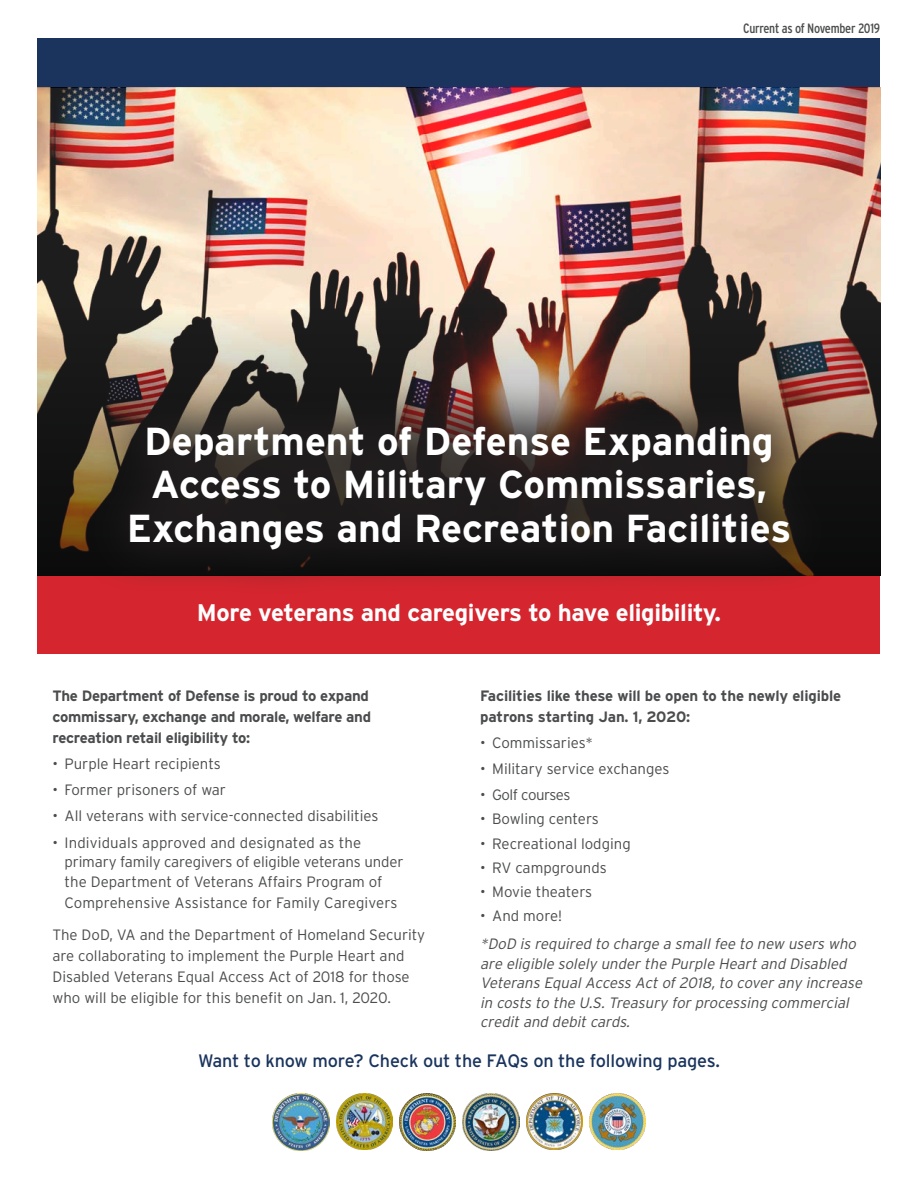
<style>
.page{position:relative;width:918px;height:1188px;background:#fff}
.page>*{position:absolute;margin:0;border:0;box-sizing:border-box;transform-origin:0 0}
.Headline{font:700 39px/43.5px "Interstate";color:#fff;text-align:center}
.Main_Subhead{font:700 24px "Interstate";letter-spacing:-.015em;color:#fff}
.t1{font:18px "Interstate";letter-spacing:-.01em;color:#1a345d}
.Body_Copy{font:300 15px/19.5px "Interstate";color:#4b4c4d}
.Body_Subhead{font:italic 300 15px/19.5px "Interstate";color:#4b4c4d}
.Body_Subhead-2{font:700 15px/21px "Interstate";letter-spacing:-.02em;color:#4b4c4d}
.Body_Subhead-3{font:300 15px/21px "Interstate";color:#4b4c4d}
.Body_Copy-2{font:300 15px "Interstate";letter-spacing:-.03em;color:#4b4c4d}
.Body_Copy-3{font:condensed 13.5px "Interstate";letter-spacing:-.02em;color:#4b4c4d}
</style>
<div class="page">
<div style="left:38px;top:38px;width:842px;height:49px;background:#1a345d"></div>
<img style="left:272px;top:1094px;width:57px;height:57px">
<img style="left:336px;top:1094px;width:56px;height:56px">
<img style="left:527px;top:1094px;width:56px;height:56px">
<img style="left:400px;top:1094px;width:56px;height:56px">
<img style="left:463px;top:1094px;width:56px;height:56px">
<img style="left:590px;top:1094px;width:56px;height:56px">
<div style="left:38px;top:576px;width:842px;height:78px;background:#d5262f"></div>
<img style="left:38px;top:87px;width:842px;height:166px">
<img style="left:38px;top:253px;width:842px;height:323px">
<div style="left:79px;top:376px;width:760px;height:223px;background:#231f20;opacity:.98"></div>
<p class="Body_Copy-3" style="left:743px;top:21px;width:138px">Current as of November 2019</p>
<p class="Headline" style="left:127px;top:419px;width:666px">Department of Defense Expanding<br>Access to Military Commissaries,<br>Exchanges and Recreation Facilities</p>
<p class="Main_Subhead" style="left:197px;top:599px;width:526px">More veterans and caregivers to have eligibility.</p>
<p class="Body_Subhead-2" style="left:52px;top:685px;width:320px">The Department of Defense is proud to expand commissary, exchange and morale, welfare and recreation retail eligibility to:</p>
<p class="Body_Copy" style="left:52px;top:754px;width:170px">• Purple Heart recipients</p>
<p class="Body_Copy" style="left:52px;top:780px;width:175px">• Former prisoners of war</p>
<p class="Body_Copy" style="left:52px;top:806px;width:328px">• All veterans with service-connected disabilities</p>
<p class="Body_Copy" style="left:64px;top:832px;width:341px;text-indent:-12px">• Individuals approved and designated as the primary family caregivers of eligible veterans under the Department of Veterans Affairs Program of</p>
<p class="Body_Copy" style="left:64px;top:892px;width:334px">Comprehensive Assistance for Family Caregivers</p>
<p class="Body_Subhead-3" style="left:52px;top:924px;width:374px">The DoD, VA and the Department of Homeland Security are collaborating to implement the Purple Heart and Disabled Veterans Equal Access Act of 2018 for those who will be eligible for this benefit on Jan. 1, 2020.</p>
<p class="Body_Subhead-2" style="left:480px;top:685px;width:363px">Facilities like these will be open to the newly eligible patrons starting Jan. 1, 2020:</p>
<p class="Body_Copy" style="left:480px;top:733px;width:114px">• Commissaries*</p>
<p class="Body_Copy" style="left:480px;top:759px;width:191px">• Military service exchanges</p>
<p class="Body_Copy-2" style="left:480px;top:787px;width:92px">• Golf courses</p>
<p class="Body_Copy" style="left:480px;top:809px;width:120px">• Bowling centers</p>
<p class="Body_Copy" style="left:480px;top:833px;width:152px">• Recreational lodging</p>
<p class="Body_Copy" style="left:480px;top:857px;width:128px">• RV campgrounds</p>
<p class="Body_Copy" style="left:480px;top:882px;width:113px">• Movie theaters</p>
<p class="Body_Copy" style="left:480px;top:906px;width:83px">• And more!</p>
<p class="Body_Subhead" style="left:480px;top:934px;width:387px">*DoD is required to charge a small fee to new users who are eligible solely under the Purple Heart and Disabled Veterans Equal Access Act of 2018, to cover any increase in costs to the U.S. Treasury for processing commercial credit and debit cards.</p>
<p class="t1" style="left:198px;top:1050px;width:523px">Want to know more? Check out the FAQs on the following pages.</p>
</div>
